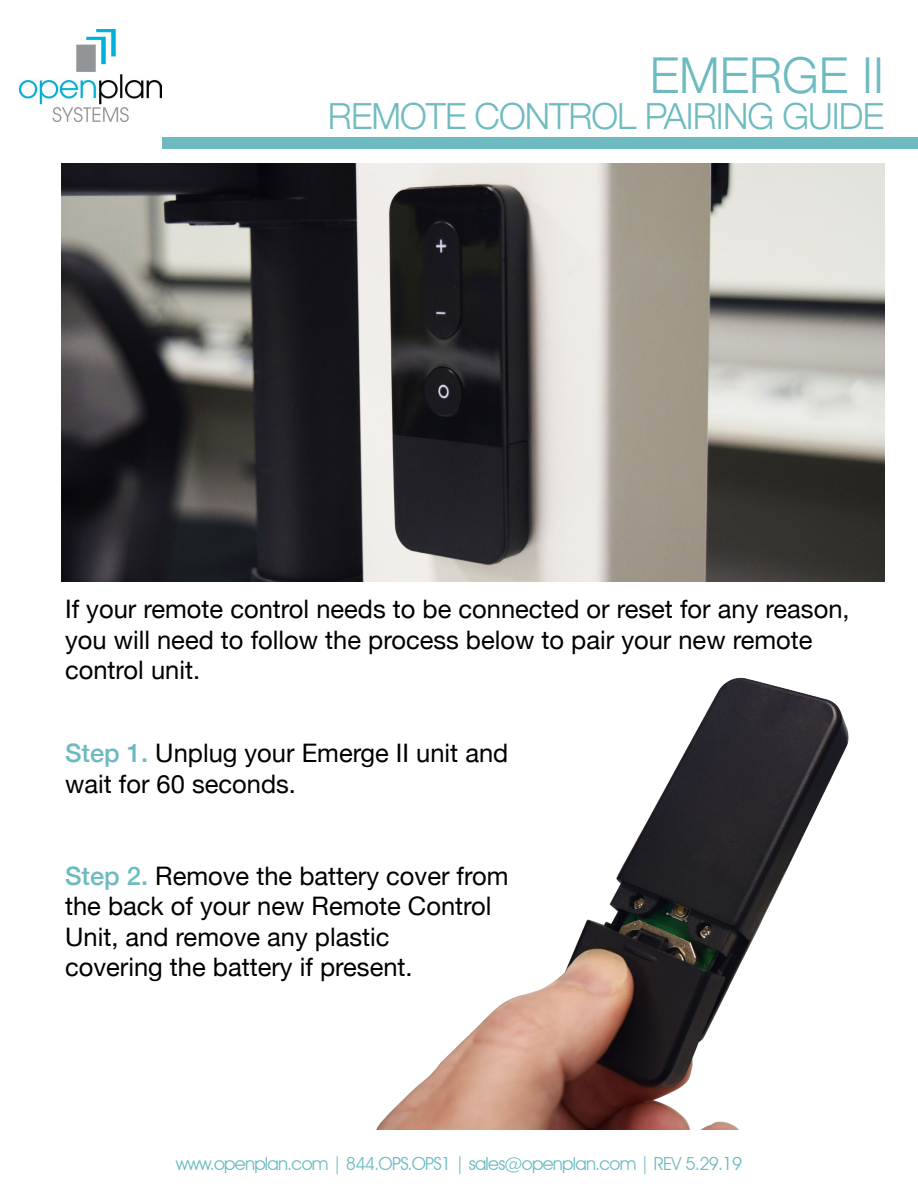
<style>
.page{position:relative;width:918px;height:1188px;background:#fff}
.page>*{position:absolute;margin:0;border:0;box-sizing:border-box;transform-origin:0 0}
.t1{font:300 49.5px "Helvetica Neue";color:#6dbbc1}
.t2{font:300 36px "Helvetica Neue";letter-spacing:-.025em;color:#6dbbc1}
.t3{font:25.5px/30.6px "Helvetica Neue";color:#000}
.t4{font:18px "Avant Garde IT Cby BT";letter-spacing:-.04em;color:#6dbbc1}
.s1{font-weight:500;color:#6dbbc1}
</style>
<div class="page">
<div style="left:162px;top:137px;width:756px;height:11px;background:#6dbbc1"></div>
<img style="left:20px;top:30px;width:142px;height:91px">
<img style="left:61px;top:163px;width:823px;height:418px">
<img style="left:376px;top:677px;width:473px;height:453px">
<div style="left:423px;top:713px;width:15px;height:30px;background:#fff"></div>
<h1 class="t1" style="left:650px;top:35px;width:236px">EMERGE II</h1>
<h2 class="t2" style="left:328px;top:87px;width:558px">REMOTE CONTROL PAIRING GUIDE</h2>
<p class="t3" style="left:65px;top:595px;width:786px">If your remote control needs to be connected or reset for any reason, you will need to follow the process below to pair your new remote control unit.</p>
<p class="t3" style="left:65px;top:739px;width:445px"><span class="s1">Step 1.</span> Unplug your Emerge II unit and wait for 60 seconds.</p>
<p class="t3" style="left:65px;top:862px;width:445px"><span class="s1">Step 2.</span> Remove the battery cover from the back of your new Remote Control Unit, and remove any plastic<br>covering the battery if present.</p>
<p class="t4" style="left:176px;top:1153px;width:568px">www.openplan.com | 844.OPS.OPS1 | sales@openplan.com | REV 5.29.19</p>
</div>
